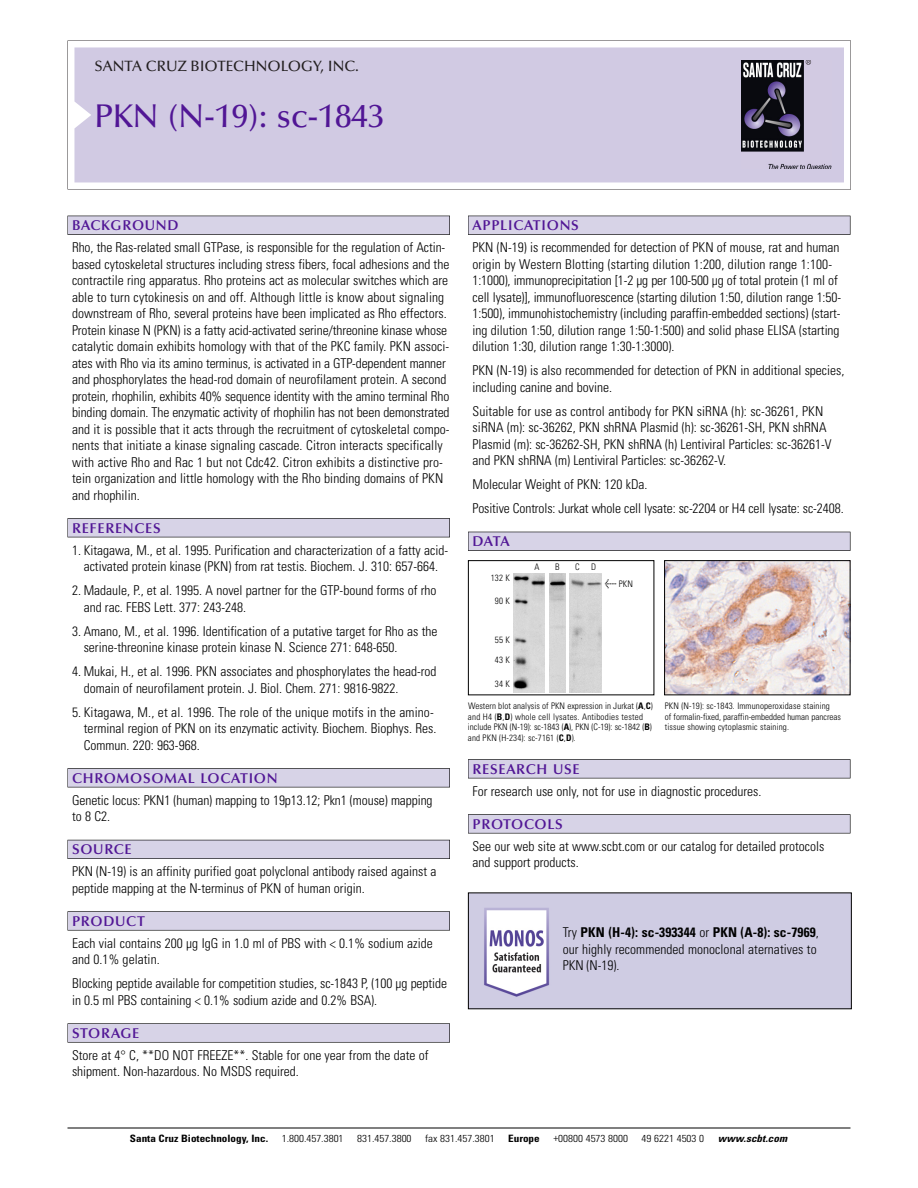
<style>
.page{position:relative;width:918px;height:1188px;background:#fff}
.page>*{position:absolute;margin:0;border:0;box-sizing:border-box;transform-origin:0 0}
.t1{font:500 33px "Optima";color:#511695}
.t2{font:500 15px "Optima";color:#231f20}
.t3{font:600 14.25px "Optima";letter-spacing:.05em;color:#511695}
.t4{font:300 condensed 13.5px/16.5px "Univers";color:#000}
.t5{font:300 condensed 10.2px "Univers";color:#000;scale:1.1 1}
.t6{font:700 condensed 10.2px "Univers";color:#000;scale:1.1 1}
.t7{font:italic 700 condensed 10.2px "Univers";letter-spacing:.005em;color:#000;scale:1.1 1}
.t8{font:300 condensed 9px/10.5px "Univers";letter-spacing:.015em;color:#000}
.s1{font-family:"Meta Plus";font-weight:400;font-stretch:normal;font-size:10.5px}
.s2{font-weight:700}
</style>
<div class="page">
<svg style="left:68px;top:40px;width:783px;height:149px"></svg>
<div style="left:74px;top:47px;width:770px;height:135px;background:#d1cae3"></div>
<img style="left:741px;top:60px;width:90px;height:108px">
<div style="left:68px;top:216px;width:382px;height:19px;background:#525155"></div>
<div style="left:68px;top:216px;width:381px;height:18px;background:#d7d3e7"></div>
<div style="left:68px;top:518px;width:382px;height:19px;background:#525155"></div>
<div style="left:68px;top:519px;width:381px;height:18px;background:#d7d3e7"></div>
<div style="left:68px;top:768px;width:382px;height:19px;background:#545357"></div>
<div style="left:68px;top:769px;width:381px;height:18px;background:#d7d3e7"></div>
<div style="left:68px;top:840px;width:382px;height:19px;background:#54535a"></div>
<div style="left:68px;top:840px;width:381px;height:18px;background:#d7d3e7"></div>
<svg style="left:68px;top:911px;width:382px;height:20px"></svg>
<div style="left:68px;top:912px;width:381px;height:18px;background:#d7d3e7"></div>
<div style="left:68px;top:1023px;width:382px;height:20px;background:#626263"></div>
<div style="left:68px;top:1024px;width:381px;height:18px;background:#d7d3e7"></div>
<div style="left:468px;top:216px;width:382px;height:19px;background:#525155"></div>
<div style="left:468px;top:216px;width:382px;height:18px;background:#d7d3e7"></div>
<div style="left:468px;top:532px;width:382px;height:19px;background:#515055"></div>
<div style="left:468px;top:532px;width:382px;height:18px;background:#d7d3e7"></div>
<div style="left:468px;top:759px;width:382px;height:19px;background:#545357"></div>
<div style="left:468px;top:760px;width:382px;height:18px;background:#d7d3e7"></div>
<div style="left:468px;top:814px;width:382px;height:19px;background:#575759"></div>
<div style="left:468px;top:815px;width:382px;height:18px;background:#d7d3e7"></div>
<hr style="left:68px;top:1128px;width:782px;height:1px;background:#000">
<div style="left:468px;top:560px;width:186px;height:135px;border:1px solid #000"></div>
<img style="left:666px;top:562px;width:182px;height:131px">
<div style="left:664px;top:560px;width:186px;height:135px;border:1px solid #000"></div>
<img style="left:513px;top:573px;width:32px;height:119px">
<img style="left:549px;top:573px;width:16px;height:119px">
<img style="left:570px;top:573px;width:32px;height:119px">
<img style="left:470px;top:894px;width:380px;height:113px">
<p class="t2" style="left:94px;top:61px;width:266px">SANTA CRUZ BIOTECHNOLOGY, INC.</p>
<h1 class="t1" style="left:94px;top:103px;width:292px">PKN (N-19): sc-1843</h1>
<p class="t3" style="left:72px;top:219px;width:108px">BACKGROUND</p>
<p class="t4" style="left:72px;top:240px;width:379px">Rho, the Ras-related small GTPase, is responsible for the regulation of Actin&shy;based cytoskeletal structures including stress fibers, focal adhesions and the contractile ring apparatus. Rho proteins act as molecular switches which are able to turn cytokinesis on and off. Although little is know about signaling downstream of Rho, several proteins have been implicated as Rho effectors.<br>Protein kinase N (PKN) is a fatty acid-activated serine/threonine kinase whose catalytic domain exhibits homology with that of the PKC family. PKN associ&shy;ates with Rho via its amino terminus, is activated in a GTP-dependent manner and phosphorylates the head-rod domain of neurofilament protein. A second protein, rhophilin, exhibits 40% sequence identity with the amino terminal Rho binding domain. The enzymatic activity of rhophilin has not been demonstrated and it is possible that it acts through the recruitment of cytoskeletal compo&shy;nents that initiate a kinase signaling cascade. Citron interacts specifically with active Rho and Rac 1 but not Cdc42. Citron exhibits a distinctive pro&shy;tein organization and little homology with the Rho binding domains of PKN and rhophilin.</p>
<p class="t3" style="left:72px;top:522px;width:90px">REFERENCES</p>
<p class="t4" style="left:72px;top:543px;width:378px;text-align:center">1. Kitagawa, M., et al. 1995. Purification and characterization of a fatty acid&shy;activated protein kinase (PKN) from rat testis. Biochem. J. 310: 657-664.</p>
<p class="t4" style="left:84px;top:583px;width:354px;text-indent:-12px">2. Madaule, P., et al. 1995. A novel partner for the GTP-bound forms of rho and rac. FEBS Lett. 377: 243-248.</p>
<p class="t4" style="left:84px;top:624px;width:355px;text-indent:-12px">3. Amano, M., et al. 1996. Identification of a putative target for Rho as the serine-threonine kinase protein kinase N. Science 271: 648-650.</p>
<p class="t4" style="left:84px;top:664px;width:354px;text-indent:-12px">4. Mukai, H., et al. 1996. PKN associates and phosphorylates the head-rod domain of neurofilament protein. J. Biol. Chem. 271: 9816-9822.</p>
<p class="t4" style="left:84px;top:705px;width:354px;text-indent:-12px">5. Kitagawa, M., et al. 1996. The role of the unique motifs in the amino&shy;terminal region of PKN on its enzymatic activity. Biochem. Biophys. Res.<br>Commun. 220: 963-968.</p>
<p class="t3" style="left:72px;top:772px;width:207px">CHROMOSOMAL LOCATION</p>
<p class="t4" style="left:72px;top:793px;width:362px">Genetic locus: PKN1 (human) mapping to 19p13.12; Pkn1 (mouse) mapping to 8 C2.</p>
<p class="t3" style="left:72px;top:844px;width:61px">SOURCE</p>
<p class="t4" style="left:72px;top:864px;width:366px">PKN (N-19) is an affinity purified goat polyclonal antibody raised against a peptide mapping at the N-terminus of PKN of human origin.</p>
<p class="t3" style="left:72px;top:915px;width:74px">PRODUCT</p>
<p class="t4" style="left:72px;top:936px;width:362px">Each vial contains 200 µg IgG in 1.0 ml of PBS with &lt; 0.1% sodium azide and 0.1% gelatin.</p>
<p class="t4" style="left:72px;top:976px;width:377px">Blocking peptide available for competition studies, sc-1843 P, (100 µg peptide in 0.5 ml PBS containing &lt; 0.1% sodium azide and 0.2% BSA).</p>
<p class="t3" style="left:72px;top:1027px;width:69px">STORAGE</p>
<p class="t4" style="left:72px;top:1048px;width:358px">Store at 4° C, **DO NOT FREEZE**. Stable for one year from the date of shipment. Non-hazardous. No MSDS required.</p>
<p class="t3" style="left:473px;top:219px;width:108px">APPLICATIONS</p>
<p class="t4" style="left:473px;top:240px;width:370px">PKN (N-19) is recommended for detection of PKN of mouse, rat and human origin by Western Blotting (starting dilution 1:200, dilution range 1:100- 1:1000), immunoprecipitation [1-2 µg per 100-500 µg of total protein (1 ml of cell lysate)], immunofluorescence (starting dilution 1:50, dilution range 1:50- 1:500), immunohistochemistry (including paraffin-embedded sections) (start&shy;ing dilution 1:50, dilution range 1:50-1:500) and solid phase ELISA (starting dilution 1:30, dilution range 1:30-1:3000).</p>
<p class="t4" style="left:473px;top:363px;width:373px">PKN (N-19) is also recommended for detection of PKN in additional species, including canine and bovine.</p>
<p class="t4" style="left:473px;top:404px;width:361px">Suitable for use as control antibody for PKN siRNA (h): sc-36261, PKN siRNA (m): sc-36262, PKN shRNA Plasmid (h): sc-36261-SH, PKN shRNA Plasmid (m): sc-36262-SH, PKN shRNA (h) Lentiviral Particles: sc-36261-V and PKN shRNA (m) Lentiviral Particles: sc-36262-V.</p>
<p class="t4" style="left:473px;top:473px;width:373px;line-height:24px">Molecular Weight of PKN: 120 kDa.<br>Positive Controls: Jurkat whole cell lysate: sc-2204 or H4 cell lysate: sc-2408.</p>
<p class="t3" style="left:473px;top:536px;width:39px">DATA</p>
<p class="t8" style="left:491px;top:573px;width:21px">132 K</p>
<p class="t8" style="left:495px;top:596px;width:17px">90 K</p>
<p class="t8" style="left:495px;top:635px;width:17px">55 K</p>
<p class="t8" style="left:495px;top:655px;width:17px">43 K</p>
<p class="t8" style="left:495px;top:679px;width:17px">34 K</p>
<p class="t8" style="left:535px;top:562px;width:7px">A</p>
<p class="t8" style="left:555px;top:562px;width:6px">B</p>
<p class="t8" style="left:575px;top:562px;width:6px">C</p>
<p class="t8" style="left:591px;top:562px;width:7px">D</p>
<p class="t8" style="left:605px;top:579px;width:30px"><span class="s1">&lt;</span> PKN</p>
<p class="t8" style="left:468px;top:702px;width:186px">Western blot analysis of PKN expression in Jurkat (<span class="s2">A</span>,<span class="s2">C</span>) and H4 (<span class="s2">B</span>,<span class="s2">D</span>) whole cell lysates. Antibodies tested include PKN (N-19): sc-1843 (<span class="s2">A</span>), PKN (C-19): sc-1842 (<span class="s2">B</span>) and PKN (H-234): sc-7161 (<span class="s2">C</span>,<span class="s2">D</span>).</p>
<p class="t8" style="left:665px;top:702px;width:178px">PKN (N-19): sc-1843. Immunoperoxidase staining<br>of formalin-fixed, paraffin-embedded human pancreas tissue showing cytoplasmic staining.</p>
<p class="t3" style="left:473px;top:763px;width:109px">RESEARCH USE</p>
<p class="t4" style="left:473px;top:784px;width:290px">For research use only, not for use in diagnostic procedures.</p>
<p class="t3" style="left:473px;top:818px;width:92px">PROTOCOLS</p>
<p class="t4" style="left:473px;top:839px;width:353px">See our web site at www.scbt.com or our catalog for detailed protocols and support products.</p>
<p class="t4" style="left:563px;top:925px;width:258px">Try <span class="s2">PKN (H-4): sc-393344</span> or <span class="s2">PKN (A-8): sc-7969</span>, our highly recommended monoclonal aternatives to<br>PKN (N-19).</p>
<p class="t6" style="left:130px;top:1135px;width:127px">Santa Cruz Biotechnology, Inc.</p>
<p class="t5" style="left:282px;top:1135px;width:58px">1.800.457.3801</p>
<p class="t5" style="left:357px;top:1135px;width:51px">831.457.3800</p>
<p class="t5" style="left:425px;top:1135px;width:65px">fax 831.457.3801</p>
<p class="t6" style="left:508px;top:1135px;width:30px">Europe</p>
<p class="t5" style="left:553px;top:1135px;width:69px">+00800 4573 8000</p>
<p class="t5" style="left:642px;top:1135px;width:58px">49 6221 4503 0</p>
<p class="t7" style="left:718px;top:1135px;width:64px">www.scbt.com</p>
</div>
